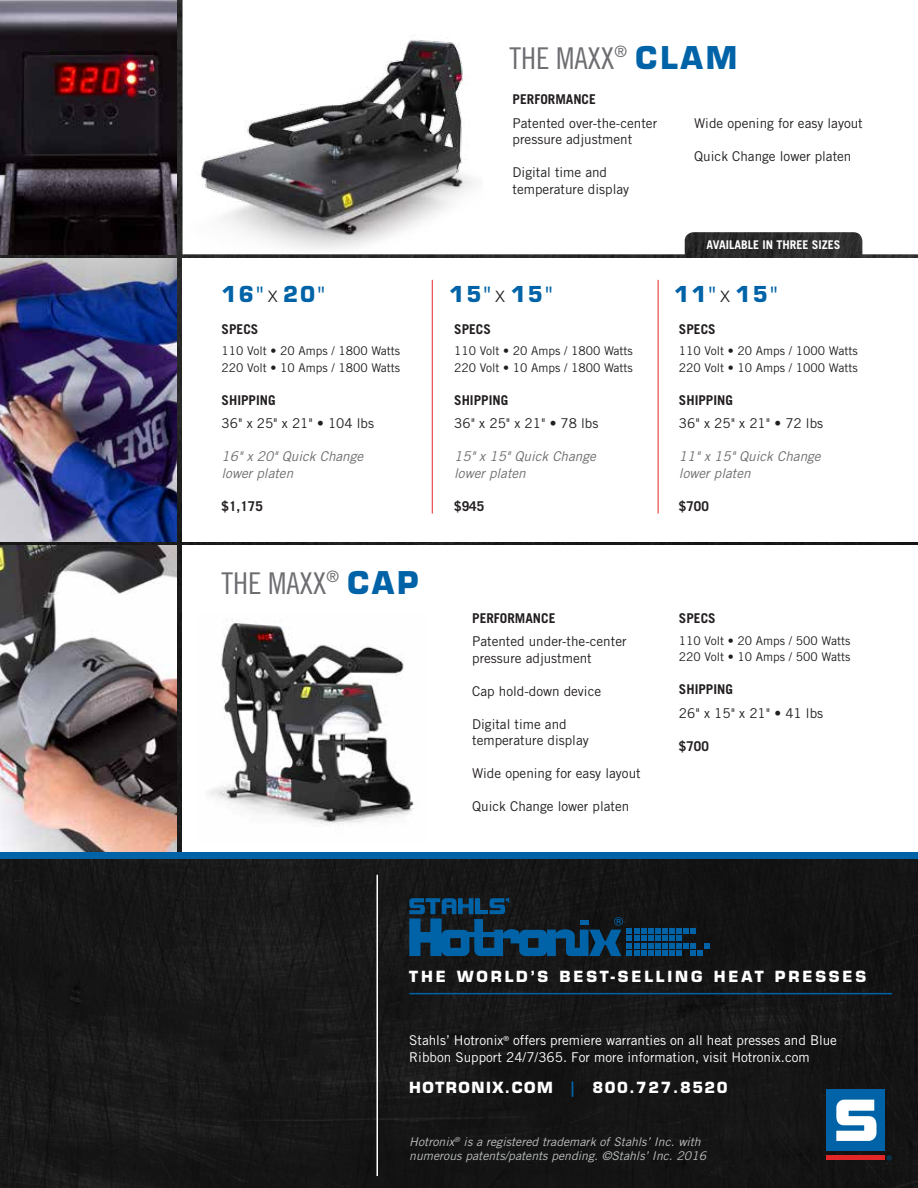
<style>
.page{position:relative;width:918px;height:1188px;background:#fff}
.page>*{position:absolute;margin:0;border:0;box-sizing:border-box;transform-origin:0 0}
.t1{font:30px "Trade Gothic LT Std Cn 18";color:#6d6e71}
.t2{font:700 21.45px "Eurostile LT Std";letter-spacing:.1em;color:#0063a7}
.t3{font:700 15px "Eurostile LT Std";letter-spacing:.19em;color:#fff}
.t4{font:700 15px "Eurostile LT Std";letter-spacing:.1em;color:#fff}
.t5{font:13.5px/16.5px "Trade Gothic LT Std";color:#231f20}
.t6{font:13.5px/16.5px "Trade Gothic LT Std";color:#fff}
.t7{font:700 13.5px "Trade Gothic LT Std";color:#231f20}
.t8{font:italic 13.5px/16.5px "Trade Gothic LT Std";color:#6d6e71}
.t9{font:12px/16.5px "Trade Gothic LT Std";color:#231f20}
.t10{font:italic 12px/14.4px "Trade Gothic LT Std";color:#bcbec0}
.t11{font:700 12px "Trade Gothic LT Std";color:#fff}
.s1{font-family:"Eurostile LT Std";font-weight:700;font-size:30.6px;color:#0063a7}
.s2{font-family:"Helvetica";font-weight:400}
.s3{font-family:"Trade Gothic LT Std";font-weight:300;font-size:15.6px;color:#231f20}
.s4{font-size:15.3px;color:#0063a7}
</style>
<div class="page">
<img style="left:0;top:0;width:918px;height:1188px">
<svg style="left:183px;top:0;width:735px;height:254px"></svg>
<div style="left:183px;top:258px;width:735px;height:283px;background:#fff"></div>
<div style="left:183px;top:545px;width:735px;height:314px;background:#fff"></div>
<hr style="left:409px;top:993px;width:483px;height:1px;background:#0063a7">
<svg style="left:887px;top:1156px;width:5px;height:4px"></svg>
<div style="left:826px;top:1090px;width:59px;height:61px;background:#0063a7"></div>
<hr style="left:826px;top:1156px;width:59px;height:4px;background:#e32726">
<svg style="left:836px;top:1100px;width:40px;height:41px"></svg>
<svg style="left:409px;top:898px;width:301px;height:58px;background:#0c334e"></svg>
<hr style="left:376px;top:875px;width:2px;height:301px;background:#fff">
<img style="left:209px;top:619px;width:206px;height:206px">
<img style="left:186px;top:9px;width:296px;height:245px">
<hr style="left:432px;top:280px;width:1px;height:234px;background:#e32726">
<hr style="left:658px;top:280px;width:1px;height:234px;background:#e32726">
<img style="left:0;top:0;width:177px;height:254px">
<img style="left:0;top:258px;width:177px;height:283px">
<img style="left:0;top:545px;width:177px;height:307px">
<div style="left:0;top:852px;width:918px;height:7px;background:#0063a7"></div>
<h1 class="t1" style="left:510px;top:41px;width:229px">THE MAXX<sup>®</sup> <span class="s1">CLAM</span></h1>
<p class="t7" style="left:513px;top:91px;width:85px">PERFORMANCE</p>
<p class="t5" style="left:513px;top:114px;width:146px">Patented over-the-center pressure adjustment</p>
<p class="t5" style="left:513px;top:164px;width:118px">Digital time and temperature display</p>
<p class="t5" style="left:694px;top:114px;width:170px">Wide opening for easy layout</p>
<p class="t5" style="left:694px;top:147px;width:159px">Quick Change lower platen</p>
<p class="t11" style="left:707px;top:238px;width:135px">AVAILABLE IN THREE SIZES</p>
<h2 class="t2" style="left:222px;top:281px;width:105px">16<span class="s2">"</span> <span class="s3">X</span> 20<span class="s2">"</span></h2>
<h2 class="t2" style="left:449px;top:281px;width:105px">15<span class="s2">"</span> <span class="s3">X</span> 15<span class="s2">"</span></h2>
<h2 class="t2" style="left:674px;top:281px;width:105px">11<span class="s2">"</span> <span class="s3">X</span> 15<span class="s2">"</span></h2>
<p class="t7" style="left:222px;top:321px;width:38px">SPECS</p>
<p class="t9" style="left:222px;top:343px;width:180px">110 Volt • 20 Amps / 1800 Watts<br>220 Volt • 10 Amps / 1800 Watts</p>
<p class="t7" style="left:222px;top:392px;width:56px">SHIPPING</p>
<p class="t5" style="left:222px;top:415px;width:154px">36" x 25" x 21" • 104 lbs</p>
<p class="t8" style="left:222px;top:448px;width:143px">16" x 20" Quick Change lower platen</p>
<p class="t7" style="left:222px;top:498px;width:43px">$1,175</p>
<p class="t7" style="left:454px;top:321px;width:38px">SPECS</p>
<p class="t9" style="left:454px;top:343px;width:180px">110 Volt • 20 Amps / 1800 Watts<br>220 Volt • 10 Amps / 1800 Watts</p>
<p class="t7" style="left:454px;top:392px;width:56px">SHIPPING</p>
<p class="t5" style="left:454px;top:415px;width:146px">36" x 25" x 21" • 78 lbs</p>
<p class="t8" style="left:454px;top:448px;width:143px">15" x 15" Quick Change lower platen</p>
<p class="t7" style="left:454px;top:498px;width:32px">$945</p>
<p class="t7" style="left:679px;top:321px;width:38px">SPECS</p>
<p class="t9" style="left:679px;top:343px;width:180px">110 Volt • 20 Amps / 1000 Watts<br>220 Volt • 10 Amps / 1000 Watts</p>
<p class="t7" style="left:679px;top:392px;width:56px">SHIPPING</p>
<p class="t5" style="left:679px;top:415px;width:146px">36" x 25" x 21" • 72 lbs</p>
<p class="t8" style="left:679px;top:448px;width:143px">11" x 15" Quick Change lower platen</p>
<p class="t7" style="left:679px;top:498px;width:32px">$700</p>
<h1 class="t1" style="left:222px;top:565px;width:199px">THE MAXX<sup>®</sup> <span class="s1">CAP</span></h1>
<p class="t7" style="left:472px;top:610px;width:85px">PERFORMANCE</p>
<p class="t5" style="left:472px;top:633px;width:156px">Patented under-the-center pressure adjustment</p>
<p class="t5" style="left:472px;top:683px;width:131px">Cap hold-down device</p>
<p class="t5" style="left:472px;top:716px;width:118px">Digital time and temperature display</p>
<p class="t5" style="left:472px;top:765px;width:170px">Wide opening for easy layout</p>
<p class="t5" style="left:472px;top:798px;width:159px">Quick Change lower platen</p>
<p class="t7" style="left:679px;top:610px;width:38px">SPECS</p>
<p class="t9" style="left:679px;top:632px;width:173px">110 Volt • 20 Amps / 500 Watts<br>220 Volt • 10 Amps / 500 Watts</p>
<p class="t7" style="left:679px;top:681px;width:56px">SHIPPING</p>
<p class="t5" style="left:679px;top:705px;width:146px">26" x 15" x 21" • 41 lbs</p>
<p class="t7" style="left:679px;top:738px;width:32px">$700</p>
<p class="t3" style="left:409px;top:968px;width:458px">THE WORLD’S BEST-SELLING HEAT PRESSES</p>
<p class="t6" style="left:409px;top:1032px;width:429px">Stahls’ Hotronix<sup>®</sup> offers premiere warranties on all heat presses and Blue<br>Ribbon Support 24/7/365. For more information, visit Hotronix.com</p>
<p class="t4" style="left:409px;top:1078px;width:320px">HOTRONIX.COM <span class="s4">|</span> 800.727.8520</p>
<p class="t10" style="left:409px;top:1135px;width:298px">Hotronix<sup>®</sup> is a registered trademark of Stahls’ Inc. with numerous patents/patents pending. ©Stahls’ Inc. 2016</p>
</div>
